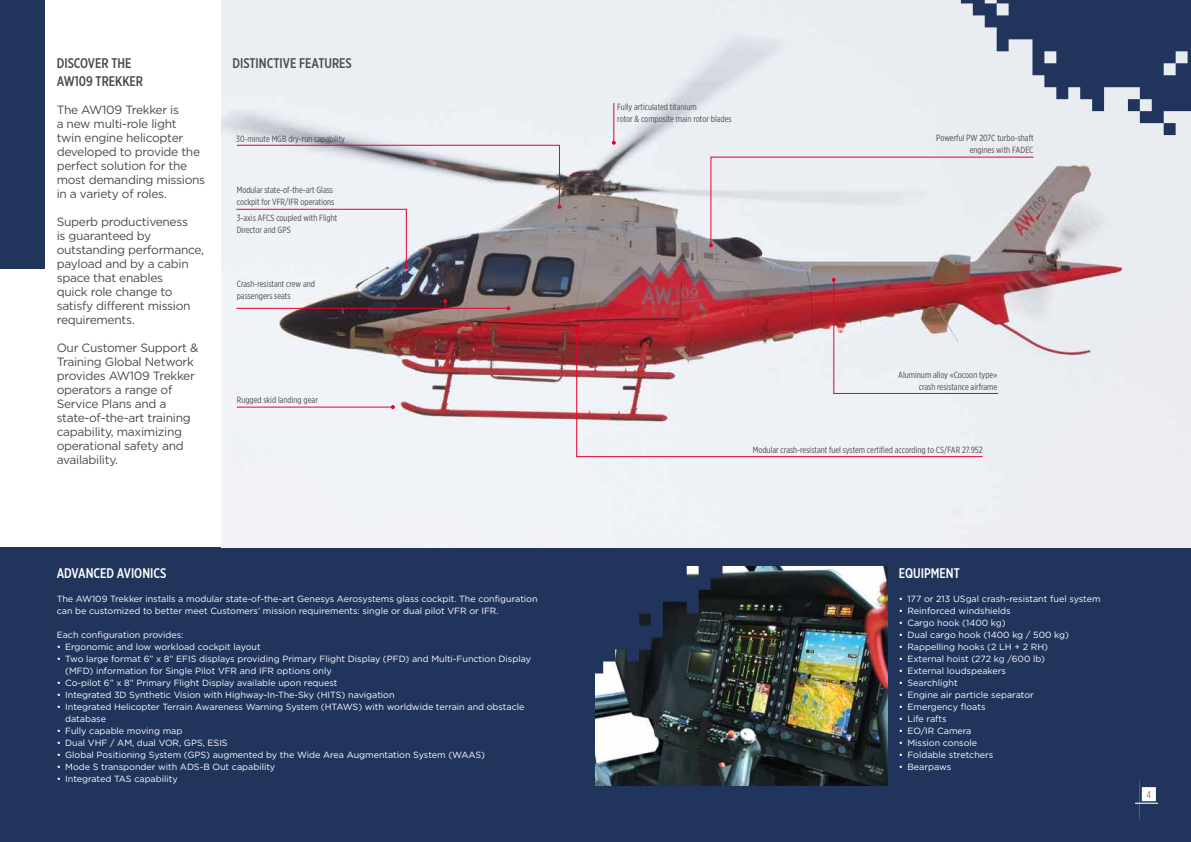
<style>
.page{position:relative;width:1191px;height:842px;background:#fff}
.page>*{position:absolute;margin:0;border:0;box-sizing:border-box;transform-origin:0 0}
.t1{font:500 14px/18px "Gotham X Narrow";color:#4a4a49}
.t2{font:500 14px "Gotham X Narrow";color:#fff}
.t3{font:12px/14px "Gotham";letter-spacing:-.025em;color:#4a4a49}
.t4{font:300 10px "Gotham X Narrow";color:#4a4a49}
.t5{font:9px/12px "Gotham";letter-spacing:-.005em;color:#fff}
.t6{font:9px/12px "Gotham X Narrow";color:#4a4a49}
</style>
<div class="page">
<div style="left:0;top:547px;width:1191px;height:295px;background:#21355c"></div>
<img style="left:221px;top:0;width:970px;height:547px">
<svg style="left:961px;top:0;width:230px;height:135px;background:#78859d"></svg>
<svg style="left:1135px;top:781px;width:23px;height:38px"></svg>
<img style="left:595px;top:567px;width:292px;height:218px">
<svg style="left:575px;top:327px;width:408px;height:131px;background:#decacf"></svg>
<svg style="left:574px;top:326px;width:4px;height:4px"></svg>
<hr style="left:613px;top:103px;width:1px;height:40px;background:#eb0029">
<svg style="left:612px;top:141px;width:4px;height:4px"></svg>
<hr style="left:237px;top:407px;width:156px;height:1px;background:#eb0029">
<svg style="left:391px;top:405px;width:4px;height:4px"></svg>
<hr style="left:236px;top:308px;width:272px;height:1px;background:#eb0029">
<svg style="left:506px;top:306px;width:4px;height:4px"></svg>
<svg style="left:709px;top:156px;width:325px;height:91px;background:#e4e2e8"></svg>
<svg style="left:235px;top:144px;width:326px;height:125px;background:#d2d0d6"></svg>
<svg style="left:595px;top:566px;width:139px;height:131px"></svg>
<svg style="left:831px;top:278px;width:168px;height:116px;background:#d2a9af"></svg>
<svg style="left:443px;top:299px;width:4px;height:9px"></svg>
<div style="left:0;top:0;width:45px;height:269px;background:#21355c"></div>
<h1 class="t1" style="left:57px;top:54px;width:88px">DISCOVER THE<br>AW109 TREKKER</h1>
<h2 class="t3" style="left:57px;top:102px;width:150px">The AW109 Trekker is<br>a new multi-role light<br>twin engine helicopter developed to provide the perfect solution for the most demanding missions in a variety of roles.</h2>
<h2 class="t3" style="left:57px;top:214px;width:149px">Superb productiveness<br>is guaranteed by outstanding performance, payload and by a cabin space that enables<br>quick role change to satisfy different mission requirements.</h2>
<h2 class="t3" style="left:57px;top:340px;width:143px">Our Customer Support &amp;<br>Training Global Network provides AW109 Trekker operators a range of<br>Service Plans and a state-of-the-art training capability, maximizing operational safety and availability.</h2>
<h1 class="t1" style="left:232px;top:54px;width:121px">DISTINCTIVE FEATURES</h1>
<p class="t6" style="left:236px;top:133px;width:110px">30-minute MGB dry-run capability</p>
<p class="t6" style="left:237px;top:184px;width:99px">Modular state-of-the-art Glass cockpit for VFR/IFR operations</p>
<p class="t6" style="left:237px;top:212px;width:102px">3-axis AFCS coupled with Flight<br>Director and GPS</p>
<p class="t6" style="left:237px;top:277px;width:80px">Crash-resistant crew and passengers seats</p>
<p class="t6" style="left:237px;top:394px;width:83px">Rugged skid landing gear</p>
<h1 class="t2" style="left:57px;top:564px;width:111px">ADVANCED AVIONICS</h1>
<p class="t5" style="left:57px;top:592px;width:482px">The AW109 Trekker installs a modular state-of-the-art Genesys Aerosystems glass cockpit. The configuration can be customized to better meet Customers’ mission requirements: single or dual pilot VFR or IFR.</p>
<p class="t5" style="left:57px;top:628px;width:128px">Each configuration provides:</p>
<p class="t5" style="left:57px;top:640px;width:206px">• Ergonomic and low workload cockpit layout</p>
<p class="t5" style="left:65px;top:652px;width:467px;text-indent:-9px">• Two large format 6” x 8” EFIS displays providing Primary Flight Display (PFD) and Multi-Function Display (MFD) information for Single Pilot VFR and IFR options only</p>
<p class="t5" style="left:57px;top:676px;width:282px">• Co-pilot 6” x 8” Primary Flight Display available upon request</p>
<p class="t5" style="left:57px;top:688px;width:339px">• Integrated 3D Synthetic Vision with Highway-In-The-Sky (HITS) navigation</p>
<p class="t5" style="left:65px;top:700px;width:461px;text-indent:-9px">• Integrated Helicopter Terrain Awareness Warning System (HTAWS) with worldwide terrain and obstacle database</p>
<p class="t5" style="left:57px;top:724px;width:127px">• Fully capable moving map</p>
<p class="t5" style="left:57px;top:736px;width:172px">• Dual VHF / AM, dual VOR, GPS, ESIS</p>
<p class="t5" style="left:57px;top:748px;width:430px">• Global Positioning System (GPS) augmented by the Wide Area Augmentation System (WAAS)</p>
<p class="t5" style="left:57px;top:760px;width:220px">• Mode S transponder with ADS-B Out capability</p>
<p class="t5" style="left:57px;top:772px;width:122px">• Integrated TAS capability</p>
<p class="t6" style="left:617px;top:101px;width:116px">Fully articulated titanium<br>rotor &amp; composite main rotor blades</p>
<p class="t6" style="left:936px;top:132px;width:99px;text-align:right">Powerful PW 207C turbo-shaft engines with FADEC</p>
<p class="t6" style="left:898px;top:369px;width:101px;text-align:right">Aluminum alloy «Cocoon type» crash resistance airframe</p>
<p class="t6" style="left:753px;top:444px;width:231px">Modular crash-resistant fuel system certified according to CS/FAR 27.952</p>
<h1 class="t2" style="left:899px;top:564px;width:62px">EQUIPMENT</h1>
<p class="t5" style="left:899px;top:592px;width:203px">• 177 or 213 USgal crash-resistant fuel system</p>
<p class="t5" style="left:899px;top:604px;width:113px">• Reinforced windshields</p>
<p class="t5" style="left:899px;top:616px;width:108px">• Cargo hook (1400 kg)</p>
<p class="t5" style="left:899px;top:628px;width:172px">• Dual cargo hook (1400 kg / 500 kg)</p>
<p class="t5" style="left:899px;top:640px;width:151px">• Rappelling hooks (2 LH + 2 RH)</p>
<p class="t5" style="left:899px;top:652px;width:148px">• External hoist (272 kg /600 lb)</p>
<p class="t5" style="left:899px;top:664px;width:109px">• External loudspeakers</p>
<p class="t5" style="left:899px;top:676px;width:60px">• Searchlight</p>
<p class="t5" style="left:899px;top:688px;width:136px">• Engine air particle separator</p>
<p class="t5" style="left:899px;top:700px;width:88px">• Emergency floats</p>
<p class="t5" style="left:899px;top:712px;width:49px">• Life rafts</p>
<p class="t5" style="left:899px;top:724px;width:74px">• EO/IR Camera</p>
<p class="t5" style="left:899px;top:736px;width:80px">• Mission console</p>
<p class="t5" style="left:899px;top:748px;width:96px">• Foldable stretchers</p>
<p class="t5" style="left:899px;top:760px;width:54px">• Bearpaws</p>
<p class="t4" style="left:1146px;top:789px;width:6px">4</p>
</div>
